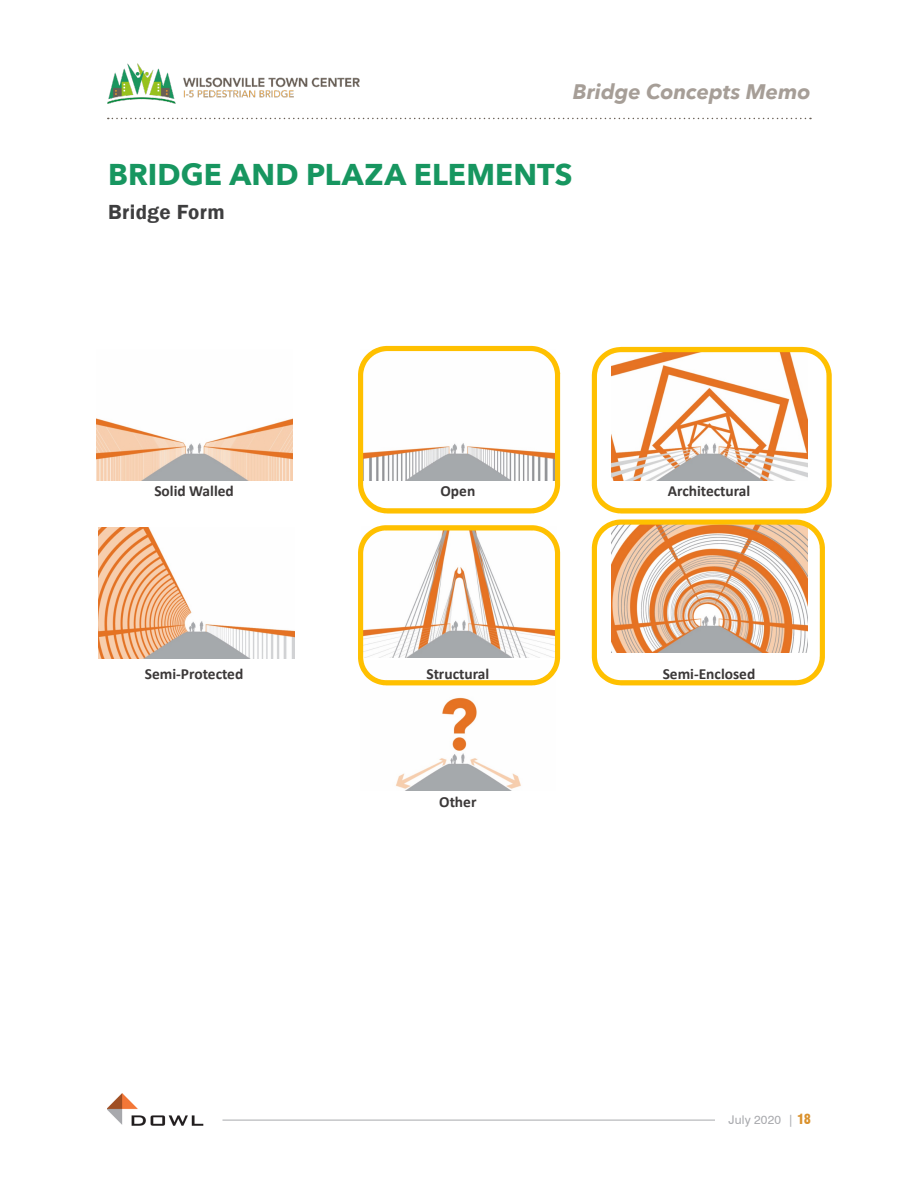
<style>
.page{position:relative;width:918px;height:1188px;background:#fff}
.page>*{position:absolute;margin:0;border:0;box-sizing:border-box;transform-origin:0 0}
.Section_Title{font:700 30px "Avenir Next LT Pro";letter-spacing:.005em;color:#179660}
.t1{font:italic 700 21px "Avenir Next LT Pro";color:#a69e97}
.Secondary_Heading{font:600 21px "Franklin Gothic";letter-spacing:.015em;color:#3e3e3f}
.t2{font:700 15.45px "Calibri";color:#3b3838}
.t3{font:12px "Swiss 721 BT";letter-spacing:.02em;color:#a8a9ad}
.s1{font-weight:900;font-stretch:condensed;font-size:13.5px;color:#da912c}
</style>
<div class="page">
<hr style="left:222px;top:1120px;width:519px;height:1px;background:#a8a9ad">
<div style="left:715px;top:1114px;width:96px;height:14px;background:#fff"></div>
<img style="left:108px;top:1093px;width:96px;height:33px">
<img style="left:108px;top:63px;width:252px;height:41px">
<svg style="left:108px;top:118px;width:703px;height:1px"></svg>
<img style="left:99px;top:528px;width:195px;height:130px">
<img style="left:97px;top:418px;width:195px;height:62px">
<img style="left:382px;top:685px;width:154px;height:106px">
<svg style="left:358px;top:346px;width:202px;height:168px"></svg>
<svg style="left:358px;top:525px;width:202px;height:160px"></svg>
<svg style="left:592px;top:520px;width:233px;height:165px"></svg>
<svg style="left:592px;top:347px;width:240px;height:167px"></svg>
<h2 class="t1" style="left:573px;top:79px;width:239px">Bridge Concepts Memo</h2>
<p class="Section_Title" style="left:108px;top:156px;width:466px">BRIDGE AND PLAZA ELEMENTS</p>
<p class="Secondary_Heading" style="left:108px;top:199px;width:118px">Bridge Form</p>
<p class="t2" style="left:154px;top:480px;width:81px">Solid Walled</p>
<p class="t2" style="left:441px;top:480px;width:36px">Open</p>
<p class="t2" style="left:668px;top:480px;width:84px">Architectural</p>
<p class="t2" style="left:145px;top:663px;width:100px">Semi-Protected</p>
<p class="t2" style="left:426px;top:663px;width:64px">Structural</p>
<p class="t2" style="left:663px;top:663px;width:94px">Semi-Enclosed</p>
<p class="t2" style="left:439px;top:791px;width:39px">Other</p>
<p class="t3" style="left:729px;top:1113px;width:84px">July 2020 | <span class="s1">18</span></p>
</div>
